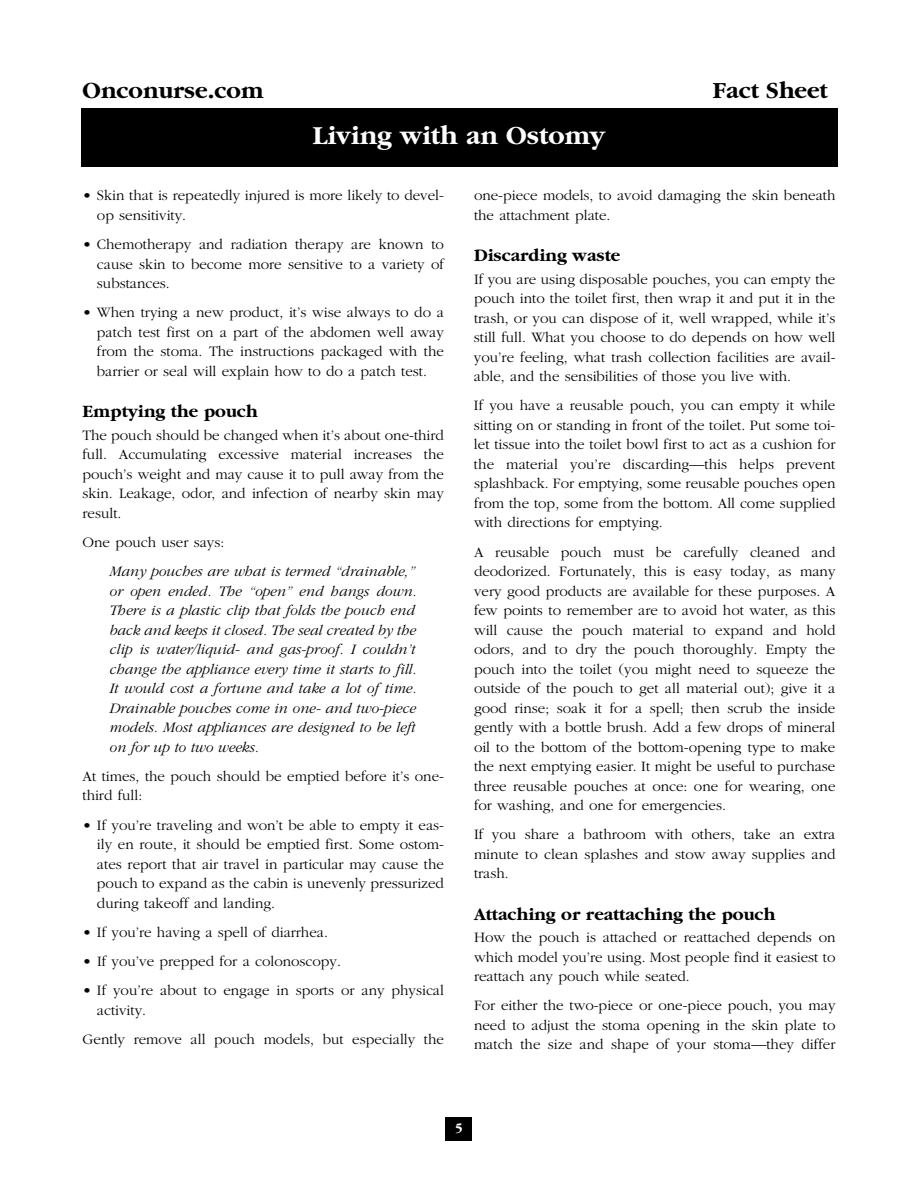
<style>
.page{position:relative;width:918px;height:1188px;background:#fff}
.page>*{position:absolute;margin:0;border:0;box-sizing:border-box;transform-origin:0 0}
.t1{font:700 27px "Garamond";color:#fff}
.t2{font:700 24px "Garamond";color:#000}
.t3{font:700 18px "Garamond";color:#000}
.t4{font:300 15px/19.5px "Garamond";color:#000;text-align:justify}
.t5{font:italic 300 15px/19.5px "Garamond";color:#000}
.t6{font:700 13.5px "Garamond";color:#fff}
</style>
<div class="page">
<div style="left:446px;top:1118px;width:26px;height:23px;background:#000"></div>
<div style="left:81px;top:108px;width:756px;height:58px;background:#000"></div>
<h2 class="t2" style="left:82px;top:81px;width:182px">Onconurse.com</h2>
<h2 class="t2" style="left:713px;top:81px;width:116px">Fact Sheet</h2>
<h1 class="t1" style="left:313px;top:124px;width:294px">Living with an Ostomy</h1>
<p class="t4" style="left:97px;top:187px;width:349px;text-indent:-14px">• Skin that is repeatedly injured is more likely to devel&shy;op sensitivity.</p>
<p class="t4" style="left:97px;top:236px;width:349px;text-indent:-14px">• Chemotherapy and radiation therapy are known to cause skin to become more sensitive to a variety of substances.</p>
<p class="t4" style="left:97px;top:304px;width:349px;text-indent:-14px">• When trying a new product, it’s wise always to do a patch test first on a part of the abdomen well away from the stoma. The instructions packaged with the barrier or seal will explain how to do a patch test.</p>
<p class="t3" style="left:82px;top:404px;width:177px">Emptying the pouch</p>
<p class="t4" style="left:82px;top:426px;width:363px">The pouch should be changed when it’s about one-third full. Accumulating excessive material increases the pouch’s weight and may cause it to pull away from the skin. Leakage, odor, and infection of nearby skin may result.</p>
<p class="t4" style="left:82px;top:533px;width:143px">One pouch user says:</p>
<p class="t5" style="left:110px;top:563px;width:309px">Many pouches are what is termed “drainable,” or open ended. The “open” end hangs down.<br>There is a plastic clip that folds the pouch end back and keeps it closed. The seal created by the clip is water/liquid- and gas-proof. I couldn’t change the appliance every time it starts to fill.<br>It would cost a fortune and take a lot of time.<br>Drainable pouches come in one- and two-piece models. Most appliances are designed to be left on for up to two weeks.</p>
<p class="t4" style="left:82px;top:767px;width:363px">At times, the pouch should be emptied before it’s one&shy;third full:</p>
<p class="t4" style="left:97px;top:816px;width:349px;text-indent:-14px">• If you’re traveling and won’t be able to empty it eas&shy;ily en route, it should be emptied first. Some ostom&shy;ates report that air travel in particular may cause the pouch to expand as the cabin is unevenly pressurized during takeoff and landing.</p>
<p class="t4" style="left:83px;top:923px;width:247px">• If you’re having a spell of diarrhea.</p>
<p class="t4" style="left:82px;top:953px;width:260px">• If you’ve prepped for a colonoscopy.</p>
<p class="t4" style="left:97px;top:982px;width:349px;text-indent:-14px">• If you’re about to engage in sports or any physical activity.</p>
<p class="t4" style="left:83px;top:1031px;width:363px">Gently remove all pouch models, but especially the</p>
<p class="t4" style="left:474px;top:187px;width:363px">one-piece models, to avoid damaging the skin beneath the attachment plate.</p>
<p class="t3" style="left:474px;top:248px;width:148px">Discarding waste</p>
<p class="t4" style="left:474px;top:270px;width:363px">If you are using disposable pouches, you can empty the pouch into the toilet first, then wrap it and put it in the trash, or you can dispose of it, well wrapped, while it’s still full. What you choose to do depends on how well you’re feeling, what trash collection facilities are avail&shy;able, and the sensibilities of those you live with.</p>
<p class="t4" style="left:474px;top:397px;width:363px">If you have a reusable pouch, you can empty it while sitting on or standing in front of the toilet. Put some toi&shy;let tissue into the toilet bowl first to act as a cushion for the material you’re discarding—this helps prevent splashback. For emptying, some reusable pouches open from the top, some from the bottom. All come supplied with directions for emptying.</p>
<p class="t4" style="left:474px;top:543px;width:363px">A reusable pouch must be carefully cleaned and deodorized. Fortunately, this is easy today, as many very good products are available for these purposes. A few points to remember are to avoid hot water, as this will cause the pouch material to expand and hold odors, and to dry the pouch thoroughly. Empty the pouch into the toilet (you might need to squeeze the outside of the pouch to get all material out); give it a good rinse; soak it for a spell; then scrub the inside gently with a bottle brush. Add a few drops of mineral oil to the bottom of the bottom-opening type to make the next emptying easier. It might be useful to purchase three reusable pouches at once: one for wearing, one for washing, and one for emergencies.</p>
<p class="t4" style="left:474px;top:826px;width:363px">If you share a bathroom with others, take an extra minute to clean splashes and stow away supplies and trash.</p>
<p class="t3" style="left:474px;top:907px;width:303px">Attaching or reattaching the pouch</p>
<p class="t4" style="left:474px;top:929px;width:363px">How the pouch is attached or reattached depends on which model you’re using. Most people find it easiest to reattach any pouch while seated.</p>
<p class="t4" style="left:474px;top:997px;width:363px">For either the two-piece or one-piece pouch, you may need to adjust the stoma opening in the skin plate to match the size and shape of your stoma—they differ</p>
<p class="t6" style="left:455px;top:1123px;width:9px">5</p>
</div>
